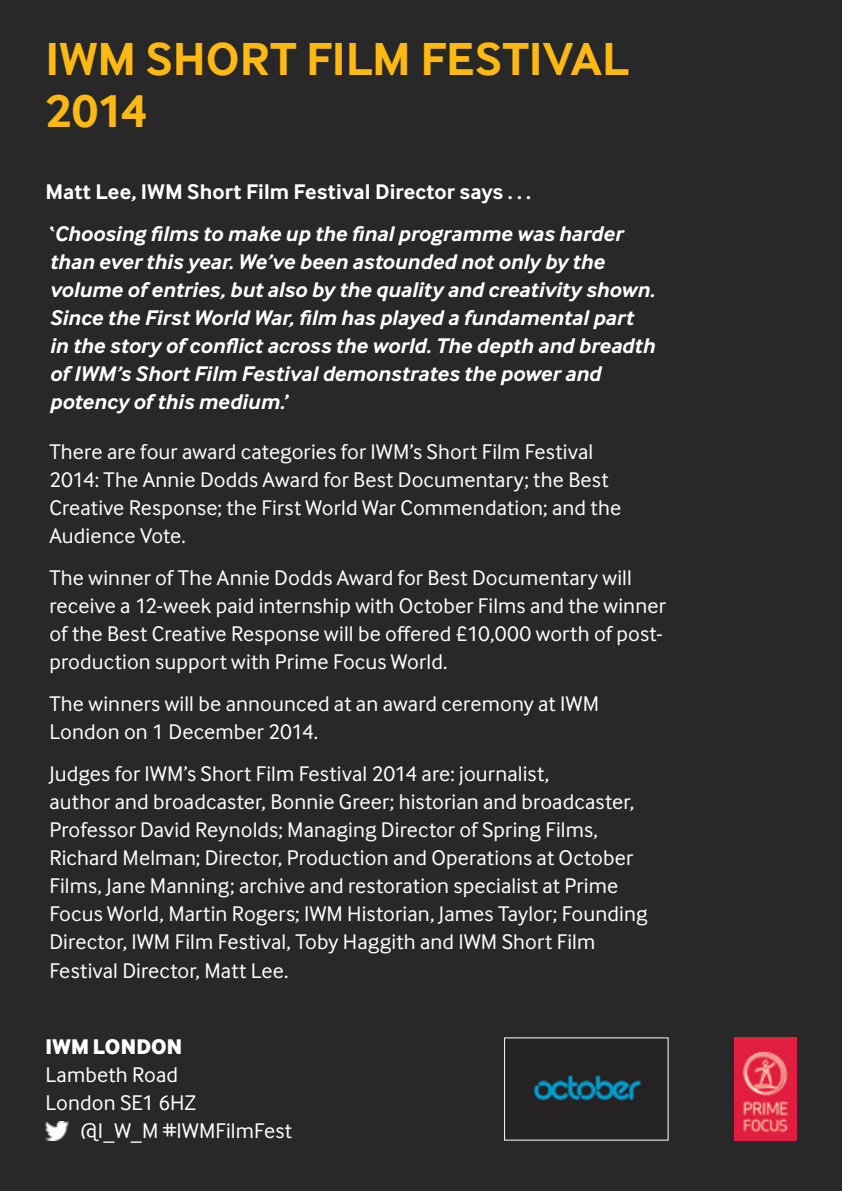
<style>
.page{position:relative;width:842px;height:1191px;background:#292829}
.page>*{position:absolute;margin:0;border:0;box-sizing:border-box;transform-origin:0 0}
.t1{font:700 48px/52px "Inter Face";color:#fdb913}
.t2{font:22px/28px "Inter Face";letter-spacing:.005em;color:#fff}
.t3{font:italic 700 22px/28px "Inter Face";color:#fff}
.t4{font:800 22px "Inter Face";letter-spacing:.005em;color:#fff}
.s1{font-style:normal}
</style>
<div class="page">
<img style="left:528px;top:1073px;width:118px;height:36px">
<img style="left:734px;top:1037px;width:62px;height:103px">
<img style="left:45px;top:1121px;width:23px;height:19px">
<h1 class="t1" style="left:45px;top:33px;width:585px">IWM SHORT FILM FESTIVAL<br>2014</h1>
<p class="t3" style="left:45px;top:170px;width:579px;line-height:42px"><span class="s1">Matt Lee, IWM Short Film Festival Director says . . . ‘</span>Choosing films to make up the final programme was harder</p>
<p class="t3" style="left:49px;top:247px;width:607px">than ever this year. We’ve been astounded not only by the volume of entries, but also by the quality and creativity shown.<br>Since the First World War, film has played a fundamental part in the story of conflict across the world. The depth and breadth of IWM’s Short Film Festival demonstrates the power and potency of this medium.<span class="s1">’</span></p>
<p class="t2" style="left:49px;top:438px;width:573px">There are four award categories for IWM’s Short Film Festival 2014: The Annie Dodds Award for Best Documentary; the Best Creative Response; the First World War Commendation; and the Audience Vote.</p>
<p class="t2" style="left:49px;top:564px;width:618px">The winner of The Annie Dodds Award for Best Documentary will receive a 12-week paid internship with October Films and the winner of the Best Creative Response will be offered £10,000 worth of post&shy;production support with Prime Focus World.</p>
<p class="t2" style="left:49px;top:690px;width:551px">The winners will be announced at an award ceremony at IWM<br>London on 1 December 2014.</p>
<p class="t2" style="left:49px;top:760px;width:600px">Judges for IWM’s Short Film Festival 2014 are: journalist,<br>author and broadcaster, Bonnie Greer; historian and broadcaster, Professor David Reynolds; Managing Director of Spring Films, Richard Melman; Director, Production and Operations at October Films, Jane Manning; archive and restoration specialist at Prime Focus World, Martin Rogers; IWM Historian, James Taylor; Founding Director, IWM Film Festival, Toby Haggith and IWM Short Film Festival Director, Matt Lee.</p>
<p class="t4" style="left:45px;top:1033px;width:138px">IWM LONDON</p>
<p class="t2" style="left:45px;top:1060px;width:134px">Lambeth Road</p>
<p class="t2" style="left:45px;top:1088px;width:152px">London SE1 6HZ</p>
<p class="t2" style="left:81px;top:1116px;width:213px">@I_W_M #IWMFilmFest</p>
</div>
